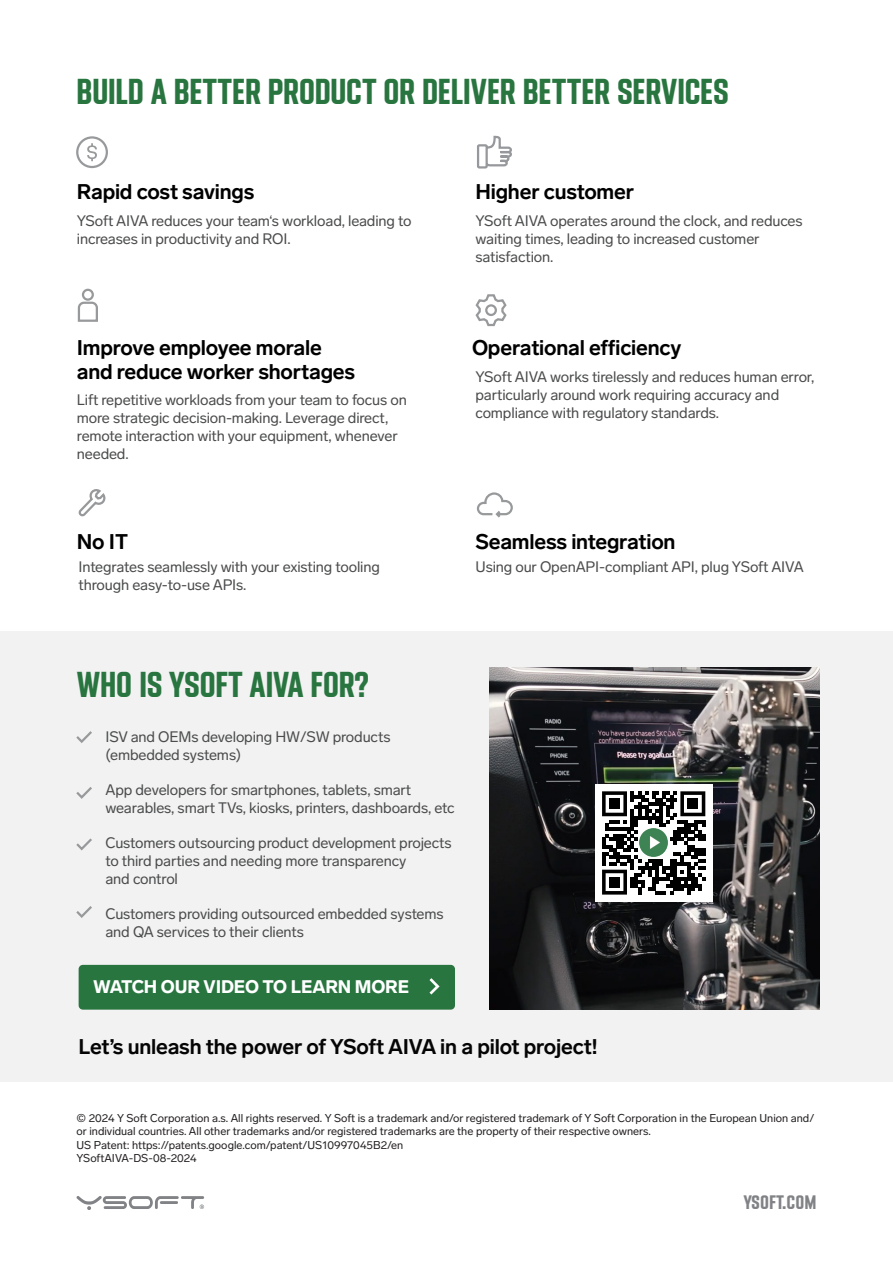
<style>
.page{position:relative;width:893px;height:1263px;background:#fff}
.page>*{position:absolute;margin:0;border:0;box-sizing:border-box;transform-origin:0 0}
.t1{font:700 36px "Y Soft";letter-spacing:-.02em;color:#297540}
.text{font:700 21px/24px "Lab Grotesque";letter-spacing:-.01em;color:#000}
.text-2{font:700 21px "Lab Grotesque";letter-spacing:-.01em;color:#050505}
.t2{font:700 19.5px "Y Soft";color:#808285}
.text-3{font:900 18px "Lab Grotesque";letter-spacing:-.01em;color:#fff}
.text-4{font:15px/18px "Lab Grotesque";letter-spacing:-.01em;color:#4b4c4d}
.t3{font:11.25px/13.5px "Lab Grotesque";color:#231f20}
</style>
<div class="page">
<div style="left:0;top:631px;width:893px;height:450px;background:#f2f2f2"></div>
<svg style="left:87px;top:143px;width:10px;height:18px"></svg>
<div style="left:76px;top:136px;width:32px;height:32px;border:2px solid #97999b;border-radius:50%"></div>
<svg style="left:477px;top:135px;width:35px;height:34px"></svg>
<svg style="left:77px;top:288px;width:21px;height:34px"></svg>
<svg style="left:475px;top:294px;width:32px;height:33px"></svg>
<svg style="left:476px;top:492px;width:37px;height:26px"></svg>
<svg style="left:78px;top:490px;width:28px;height:27px"></svg>
<svg style="left:77px;top:1196px;width:127px;height:14px"></svg>
<svg style="left:76px;top:731px;width:16px;height:12px"></svg>
<svg style="left:76px;top:787px;width:16px;height:12px"></svg>
<svg style="left:76px;top:838px;width:16px;height:13px"></svg>
<svg style="left:76px;top:906px;width:16px;height:12px"></svg>
<img style="left:489px;top:668px;width:331px;height:342px">
<div style="left:79px;top:965px;width:376px;height:45px;background:#297540;border-radius:4px"></div>
<svg style="left:429px;top:978px;width:11px;height:17px"></svg>
<div style="left:595px;top:784px;width:117px;height:118px;background:#fff"></div>
<svg style="left:602px;top:791px;width:103px;height:104px"></svg>
<div style="left:609px;top:798px;width:11px;height:11px;background:#000"></div>
<div style="left:687px;top:798px;width:11px;height:11px;background:#000"></div>
<div style="left:609px;top:877px;width:11px;height:10px;background:#000"></div>
<img style="left:638px;top:827px;width:32px;height:32px">
<h2 class="t1" style="left:76px;top:71px;width:655px">BUILD A BETTER PRODUCT OR DELIVER BETTER SERVICES</h2>
<p class="text" style="left:77px;top:179px;width:179px">Rapid cost savings</p>
<p class="text" style="left:475px;top:179px;width:160px">Higher customer</p>
<p class="text-4" style="left:77px;top:212px;width:336px">YSoft AIVA reduces your team‘s workload, leading to increases in productivity and ROI.</p>
<p class="text-4" style="left:475px;top:212px;width:329px">YSoft AIVA operates around the clock, and reduces waiting times, leading to increased customer satisfaction.</p>
<p class="text" style="left:77px;top:334px;width:280px">Improve employee morale and reduce worker shortages</p>
<p class="text" style="left:472px;top:334px;width:211px">Operational efficiency</p>
<p class="text-4" style="left:475px;top:367px;width:340px">YSoft AIVA works tirelessly and reduces human error, particularly around work requiring accuracy and compliance with regulatory standards.</p>
<p class="text-4" style="left:77px;top:391px;width:332px">Lift repetitive workloads from your team to focus on more strategic decision-making. Leverage direct, remote interaction with your equipment, whenever needed.</p>
<p class="text" style="left:77px;top:528px;width:53px">No IT</p>
<p class="text" style="left:475px;top:528px;width:202px">Seamless integration</p>
<p class="text-4" style="left:79px;top:558px;width:303px">Integrates seamlessly with your existing tooling</p>
<p class="text-4" style="left:475px;top:558px;width:330px">Using our OpenAPI-compliant API, plug YSoft AIVA</p>
<p class="text-4" style="left:79px;top:576px;width:169px">through easy-to-use APIs.</p>
<h2 class="t1" style="left:77px;top:664px;width:293px">WHO IS YSOFT AIVA FOR?</h2>
<p class="text-4" style="left:105px;top:728px;width:287px">ISV and OEMs developing HW/SW products (embedded systems)</p>
<p class="text-4" style="left:105px;top:781px;width:351px">App developers for smartphones, tablets, smart wearables, smart TVs, kiosks, printers, dashboards, etc</p>
<p class="text-4" style="left:105px;top:834px;width:348px">Customers outsourcing product development projects to third parties and needing more transparency<br>and control</p>
<p class="text-4" style="left:105px;top:905px;width:340px">Customers providing outsourced embedded systems and QA services to their clients</p>
<p class="text-3" style="left:93px;top:974px;width:318px">WATCH OUR VIDEO TO LEARN MORE</p>
<p class="text-2" style="left:79px;top:1032px;width:521px">Let’s unleash the power of YSoft AIVA in a pilot project!</p>
<p class="t3" style="left:77px;top:1111px;width:739px">© 2024 Y Soft Corporation a.s. All rights reserved. Y Soft is a trademark and/or registered trademark of Y Soft Corporation in the European Union and/ or individual countries. All other trademarks and/or registered trademarks are the property of their respective owners.<br>US Patent: https://patents.google.com/patent/US10997045B2/en<br>YSoftAIVA-DS-08-2024</p>
<p class="t2" style="left:744px;top:1191px;width:74px">YSOFT.COM</p>
</div>
